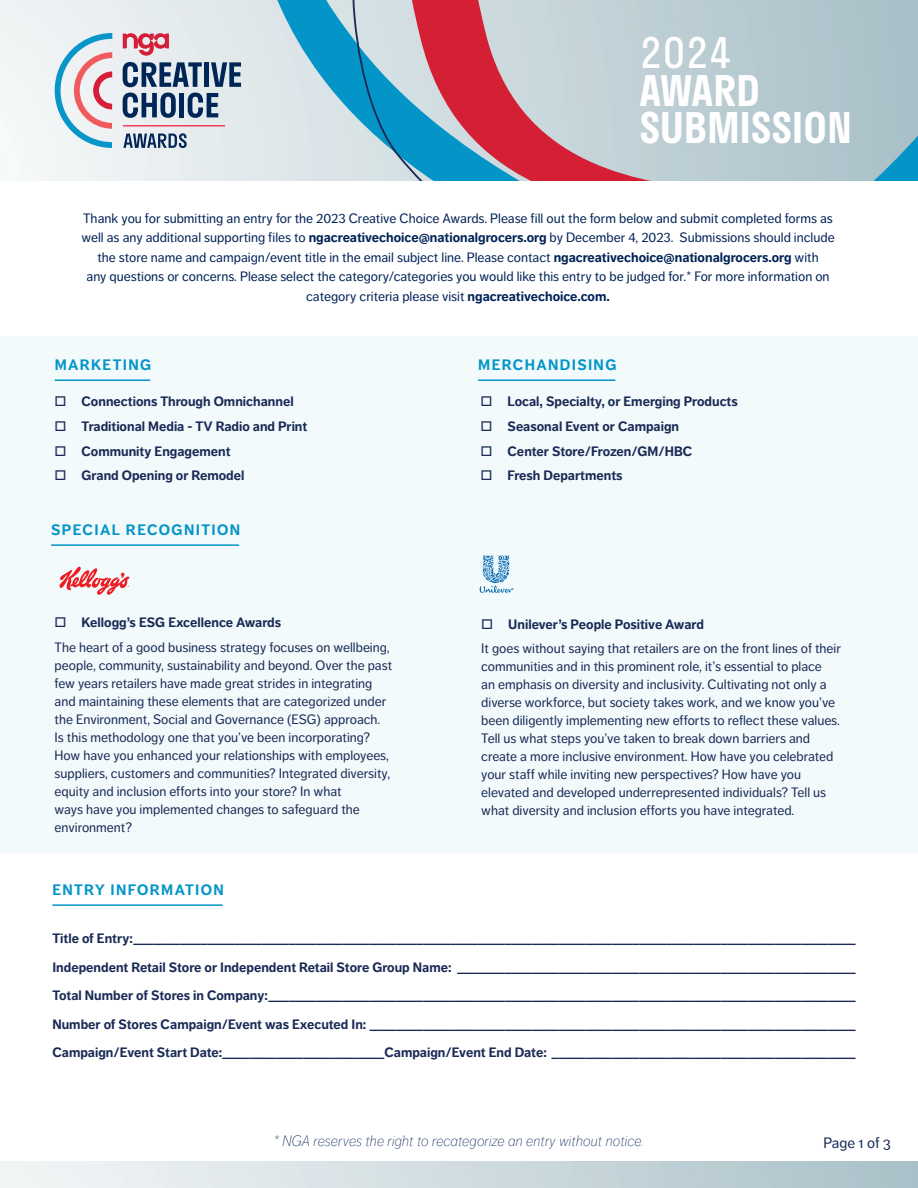
<style>
.page{position:relative;width:918px;height:1188px;background:#fff}
.page>*{position:absolute;margin:0;border:0;box-sizing:border-box;transform-origin:0 0}
.t1{font:600 41.25px/37.7px "Stratos";letter-spacing:.01em;color:#fff}
.t2{font:41.25px "Stratos";color:#fff}
.t3{font:700 15px "Dagny Pro";letter-spacing:.09em;color:#0495c8}
.t4{font:italic 300 expanded 15px "Dagny Pro";color:#002256}
.t5{font:15px "Dagny Pro";letter-spacing:-.015em;color:#192a55}
.t6{font:13.5px/18px "Dagny Pro";color:#192a55}
.t7{font:700 13.5px/24.8px "Dagny Pro";color:#192a55}
.t8{font:13.5px/19.5px "Dagny Pro";color:#002256;text-align:center}
.s1{font-weight:700}
</style>
<div class="page">
<div style="left:0;top:336px;width:918px;height:516px;background:#f3fafc"></div>
<hr style="left:52px;top:904px;width:171px;height:2px;background:#0495c8">
<hr style="left:55px;top:379px;width:95px;height:2px;background:#0495c8">
<hr style="left:478px;top:379px;width:137px;height:2px;background:#0495c8">
<svg style="left:59px;top:567px;width:70px;height:28px"></svg>
<svg style="left:480px;top:556px;width:33px;height:37px"></svg>
<hr style="left:51px;top:544px;width:188px;height:2px;background:#0495c8">
<img style="left:0;top:0;width:252px;height:180px">
<svg style="left:252px;top:0;width:97px;height:180px;background:#aad3e1"></svg>
<svg style="left:349px;top:0;width:569px;height:180px;background:#afb2be"></svg>
<svg style="left:123px;top:62px;width:79px;height:25px;background:#6a819c"></svg>
<div style="left:204px;top:62px;width:5px;height:25px;background:#002657"></div>
<svg style="left:211px;top:62px;width:30px;height:25px"></svg>
<svg style="left:123px;top:93px;width:53px;height:25px"></svg>
<div style="left:179px;top:93px;width:5px;height:24px;background:#002657"></div>
<svg style="left:188px;top:93px;width:30px;height:25px"></svg>
<svg style="left:123px;top:133px;width:64px;height:15px"></svg>
<hr style="left:123px;top:125px;width:102px;height:1px;background:#ed1a3c">
<svg style="left:55px;top:33px;width:57px;height:115px"></svg>
<svg style="left:123px;top:32px;width:46px;height:24px"></svg>
<h1 class="t2" style="left:640px;top:20px;width:94px">2024</h1>
<h1 class="t1" style="left:640px;top:70px;width:214px">AWARD<br>SUBMISSION</h1>
<p class="t8" style="left:81px;top:208px;width:755px">Thank you for submitting an entry for the 2023 Creative Choice Awards. Please fill out the form below and submit completed forms as well as any additional supporting files to <span class="s1">ngacreativechoice@nationalgrocers.org</span> by December 4, 2023. Submissions should include the store name and campaign/event title in the email subject line. Please contact <span class="s1">ngacreativechoice@nationalgrocers.org</span> with<br>any questions or concerns. Please select the category/categories you would like this entry to be judged for.* For more information on category criteria please visit <span class="s1">ngacreativechoice.com.</span></p>
<p class="t3" style="left:55px;top:356px;width:98px">MARKETING</p>
<p class="t3" style="left:478px;top:356px;width:140px">MERCHANDISING</p>
<p class="t7" style="left:82px;top:389px;width:227px">Connections Through Omnichannel<br>Traditional Media - TV Radio and Print<br>Community Engagement<br>Grand Opening or Remodel</p>
<p class="t7" style="left:508px;top:389px;width:232px">Local, Specialty, or Emerging Products<br>Seasonal Event or Campaign<br>Center Store/Frozen/GM/HBC<br>Fresh Departments</p>
<p class="t3" style="left:51px;top:521px;width:191px">SPECIAL RECOGNITION</p>
<p class="t7" style="left:82px;top:610px;width:201px">Kellogg’s ESG Excellence Awards</p>
<p class="t6" style="left:55px;top:638px;width:339px">The heart of a good business strategy focuses on wellbeing, people, community, sustainability and beyond. Over the past few years retailers have made great strides in integrating and maintaining these elements that are categorized under the Environment, Social and Governance (ESG) approach.<br>Is this methodology one that you’ve been incorporating?<br>How have you enhanced your relationships with employees, suppliers, customers and communities? Integrated diversity, equity and inclusion efforts into your store? In what<br>ways have you implemented changes to safeguard the environment?</p>
<p class="t7" style="left:508px;top:612px;width:197px">Unilever’s People Positive Award</p>
<p class="t6" style="left:481px;top:640px;width:361px">It goes without saying that retailers are on the front lines of their communities and in this prominent role, it’s essential to place<br>an emphasis on diversity and inclusivity. Cultivating not only a diverse workforce, but society takes work, and we know you’ve been diligently implementing new efforts to reflect these values.<br>Tell us what steps you’ve taken to break down barriers and create a more inclusive environment. How have you celebrated your staff while inviting new perspectives? How have you elevated and developed underrepresented individuals? Tell us what diversity and inclusion efforts you have integrated.</p>
<p class="t3" style="left:52px;top:881px;width:173px">ENTRY INFORMATION</p>
<p class="t7" style="left:52px;top:925px;width:805px;line-height:28.5px;text-align:justify">Title of Entry:___________________________________________________________________________________________________________ Independent Retail Store or Independent Retail Store Group Name: ___________________________________________________________ Total Number of Stores in Company:_______________________________________________________________________________________ Number of Stores Campaign/Event was Executed In: ________________________________________________________________________ Campaign/Event Start Date:________________________Campaign/Event End Date: _____________________________________________</p>
<p class="t4" style="left:274px;top:1133px;width:372px">* NGA reserves the right to recategorize an entry without notice.</p>
<p class="t5" style="left:824px;top:1134px;width:69px">Page 1 of 3</p>
</div>
